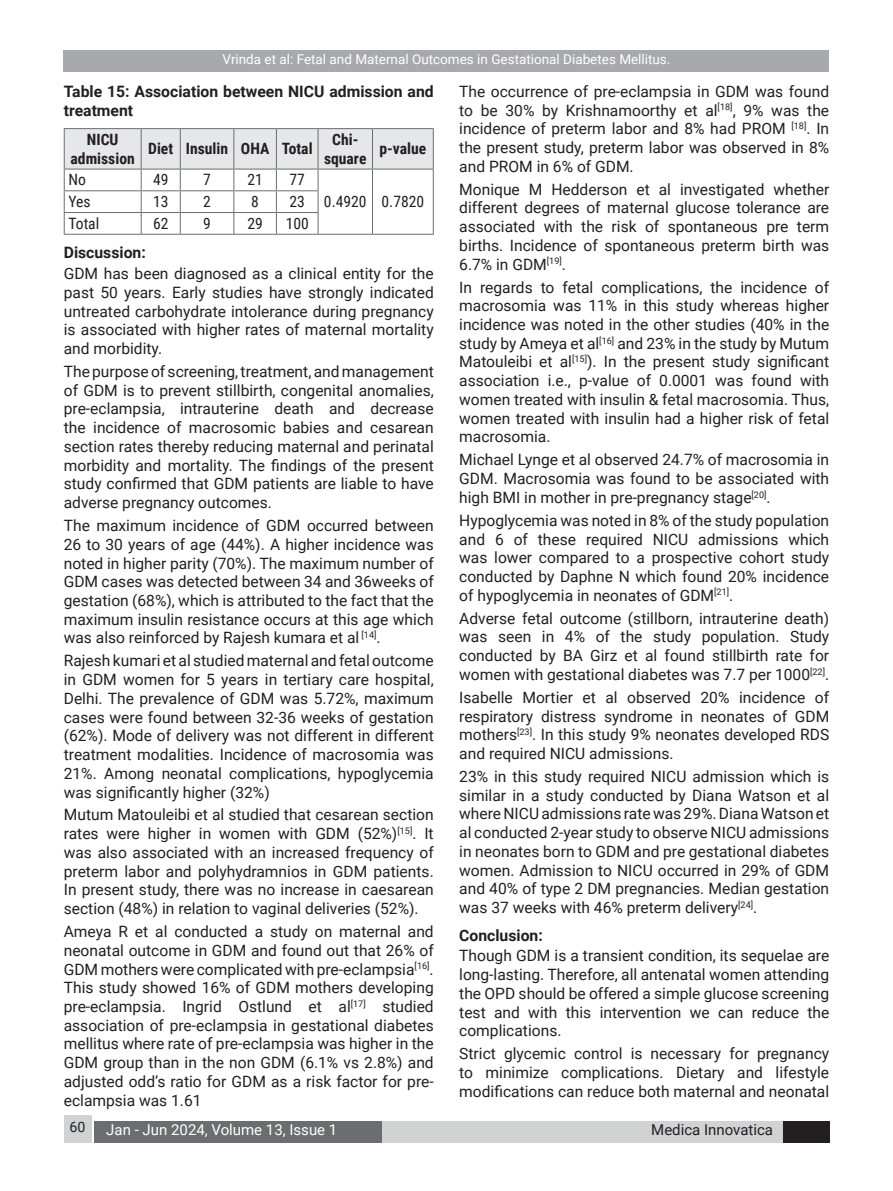
<style>
.page{position:relative;width:893px;height:1191px;background:#fff}
.page>*{position:absolute;margin:0;border:0;box-sizing:border-box;transform-origin:0 0}
.Raju_subhead{font:700 15.75px/18.9px "Roboto";color:#231f20}
.Raju_Body{font:15.6px/18.8px "Roboto";color:#231f20;text-align:justify}
.Raju_Body-2{font:700 15.6px/18.8px "Roboto Condensed";color:#231f20;text-align:center}
.Raju_Body-3{font:15.6px "Roboto Condensed";color:#231f20}
.t1{font:15px "Roboto";color:#fff}
.t2{font:15px "Roboto";color:#231f20}
.t3{font:14.25px "Roboto";color:#231f20}
.Raju_Body-4{font:13.5px "Roboto";color:#fff}
</style>
<div class="page">
<div style="left:64px;top:50px;width:765px;height:21px;background:#a8a9ad"></div>
<div style="left:783px;top:1121px;width:46px;height:21px;background:#231f20"></div>
<div style="left:382px;top:1121px;width:401px;height:21px;background:#d1d2d4"></div>
<div style="left:94px;top:1121px;width:288px;height:21px;background:#6c6d70"></div>
<div style="left:64px;top:1114px;width:27px;height:28px;background:#d1d2d4"></div>
<hr style="left:318px;top:234px;width:54px;height:1px;background:#6c6d70">
<hr style="left:372px;top:234px;width:62px;height:1px;background:#6c6d70">
<hr style="left:64px;top:128px;width:77px;height:1px;background:#6c6d70">
<hr style="left:141px;top:128px;width:39px;height:1px;background:#6c6d70">
<hr style="left:180px;top:128px;width:54px;height:1px;background:#6c6d70">
<hr style="left:234px;top:128px;width:42px;height:1px;background:#6c6d70">
<hr style="left:276px;top:128px;width:42px;height:1px;background:#6c6d70">
<hr style="left:318px;top:128px;width:54px;height:1px;background:#6c6d70">
<hr style="left:372px;top:128px;width:62px;height:1px;background:#6c6d70">
<hr style="left:64px;top:234px;width:77px;height:1px;background:#6c6d70">
<hr style="left:141px;top:234px;width:39px;height:1px;background:#6c6d70">
<hr style="left:180px;top:234px;width:54px;height:1px;background:#6c6d70">
<hr style="left:234px;top:234px;width:42px;height:1px;background:#6c6d70">
<hr style="left:276px;top:234px;width:42px;height:1px;background:#6c6d70">
<svg style="left:64px;top:129px;width:370px;height:105px"></svg>
<p class="Raju_Body-4" style="left:223px;top:50px;width:449px">Vrinda et al: Fetal and Maternal Outcomes in Gestational Diabetes Mellitus.</p>
<p class="Raju_subhead" style="left:64px;top:81px;width:371px">Table 15: Association between NICU admission and treatment</p>
<p class="Raju_Body-2" style="left:71px;top:129px;width:66px">NICU admission</p>
<p class="Raju_Body-2" style="left:148px;top:139px;width:26px">Diet</p>
<p class="Raju_Body-2" style="left:186px;top:139px;width:44px">Insulin</p>
<p class="Raju_Body-2" style="left:241px;top:139px;width:30px">OHA</p>
<p class="Raju_Body-2" style="left:282px;top:139px;width:32px">Total</p>
<p class="Raju_Body-2" style="left:324px;top:129px;width:44px">Chi&shy;square</p>
<p class="Raju_Body-2" style="left:380px;top:139px;width:48px">p-value</p>
<p class="Raju_Body-3" style="left:68px;top:169px;width:19px">No</p>
<p class="Raju_Body-3" style="left:153px;top:169px;width:17px">49</p>
<p class="Raju_Body-3" style="left:203px;top:169px;width:9px">7</p>
<p class="Raju_Body-3" style="left:247px;top:169px;width:17px">21</p>
<p class="Raju_Body-3" style="left:290px;top:169px;width:17px">77</p>
<p class="Raju_Body-3" style="left:68px;top:191px;width:24px">Yes</p>
<p class="Raju_Body-3" style="left:153px;top:191px;width:17px">13</p>
<p class="Raju_Body-3" style="left:203px;top:191px;width:9px">2</p>
<p class="Raju_Body-3" style="left:251px;top:191px;width:9px">8</p>
<p class="Raju_Body-3" style="left:290px;top:191px;width:17px">23</p>
<p class="Raju_Body-3" style="left:324px;top:191px;width:44px">0.4920</p>
<p class="Raju_Body-3" style="left:382px;top:191px;width:44px">0.7820</p>
<p class="Raju_Body-3" style="left:68px;top:212px;width:32px">Total</p>
<p class="Raju_Body-3" style="left:153px;top:212px;width:17px">62</p>
<p class="Raju_Body-3" style="left:203px;top:212px;width:9px">9</p>
<p class="Raju_Body-3" style="left:247px;top:212px;width:17px">29</p>
<p class="Raju_Body-3" style="left:286px;top:212px;width:25px">100</p>
<p class="Raju_subhead" style="left:64px;top:243px;width:84px">Discussion:</p>
<p class="Raju_Body" style="left:64px;top:264px;width:372px">GDM has been diagnosed as a clinical entity for the past 50 years. Early studies have strongly indicated untreated carbohydrate intolerance during pregnancy is associated with higher rates of maternal mortality and morbidity.</p>
<p class="Raju_Body" style="left:64px;top:361px;width:371px">The purpose of screening, treatment, and management of GDM is to prevent stillbirth, congenital anomalies, pre-eclampsia, intrauterine death and decrease the incidence of macrosomic babies and cesarean section rates thereby reducing maternal and perinatal morbidity and mortality. The findings of the present study confirmed that GDM patients are liable to have adverse pregnancy outcomes.</p>
<p class="Raju_Body" style="left:64px;top:515px;width:372px">The maximum incidence of GDM occurred between 26 to 30 years of age (44%). A higher incidence was noted in higher parity (70%). The maximum number of GDM cases was detected between 34 and 36weeks of gestation (68%), which is attributed to the fact that the maximum insulin resistance occurs at this age which was also reinforced by Rajesh kumara et al <sup>[14]</sup>.</p>
<p class="Raju_Body" style="left:64px;top:651px;width:371px">Rajesh kumari et al studied maternal and fetal outcome in GDM women for 5 years in tertiary care hospital, Delhi. The prevalence of GDM was 5.72%, maximum cases were found between 32-36 weeks of gestation (62%). Mode of delivery was not different in different treatment modalities. Incidence of macrosomia was 21%. Among neonatal complications, hypoglycemia was significantly higher (32%)</p>
<p class="Raju_Body" style="left:64px;top:805px;width:372px">Mutum Matouleibi et al studied that cesarean section rates were higher in women with GDM (52%)<sup>[15]</sup>. It was also associated with an increased frequency of preterm labor and polyhydramnios in GDM patients.<br>In present study, there was no increase in caesarean section (48%) in relation to vaginal deliveries (52%).</p>
<p class="Raju_Body" style="left:64px;top:921px;width:372px">Ameya R et al conducted a study on maternal and neonatal outcome in GDM and found out that 26% of GDM mothers were complicated with pre-eclampsia<sup>[16]</sup>.<br>This study showed 16% of GDM mothers developing pre-eclampsia. Ingrid Ostlund et al<sup>[17]</sup> studied association of pre-eclampsia in gestational diabetes mellitus where rate of pre-eclampsia was higher in the GDM group than in the non GDM (6.1% vs 2.8%) and adjusted odd’s ratio for GDM as a risk factor for pre&shy;eclampsia was 1.61</p>
<p class="Raju_Body" style="left:459px;top:81px;width:371px">The occurrence of pre-eclampsia in GDM was found to be 30% by Krishnamoorthy et al<sup>[18]</sup>, 9% was the incidence of preterm labor and 8% had PROM <sup>[18]</sup>. In the present study, preterm labor was observed in 8% and PROM in 6% of GDM.</p>
<p class="Raju_Body" style="left:459px;top:179px;width:371px">Monique M Hedderson et al investigated whether different degrees of maternal glucose tolerance are associated with the risk of spontaneous pre term births. Incidence of spontaneous preterm birth was 6.7% in GDM<sup>[19]</sup>.</p>
<p class="Raju_Body" style="left:459px;top:277px;width:372px">In regards to fetal complications, the incidence of macrosomia was 11% in this study whereas higher incidence was noted in the other studies (40% in the study by Ameya et al<sup>[16]</sup> and 23% in the study by Mutum Matouleibi et al<sup>[15]</sup>). In the present study significant association i.e., p-value of 0.0001 was found with women treated with insulin &amp; fetal macrosomia. Thus, women treated with insulin had a higher risk of fetal macrosomia.</p>
<p class="Raju_Body" style="left:459px;top:450px;width:371px">Michael Lynge et al observed 24.7% of macrosomia in GDM. Macrosomia was found to be associated with high BMI in mother in pre-pregnancy stage<sup>[20]</sup>.</p>
<p class="Raju_Body" style="left:459px;top:510px;width:371px">Hypoglycemia was noted in 8% of the study population and 6 of these required NICU admissions which was lower compared to a prospective cohort study conducted by Daphne N which found 20% incidence of hypoglycemia in neonates of GDM<sup>[21]</sup>.</p>
<p class="Raju_Body" style="left:459px;top:608px;width:371px">Adverse fetal outcome (stillborn, intrauterine death) was seen in 4% of the study population. Study conducted by BA Girz et al found stillbirth rate for women with gestational diabetes was 7.7 per 1000<sup>[22]</sup>.</p>
<p class="Raju_Body" style="left:459px;top:687px;width:372px">Isabelle Mortier et al observed 20% incidence of respiratory distress syndrome in neonates of GDM mothers<sup>[23]</sup>. In this study 9% neonates developed RDS and required NICU admissions.</p>
<p class="Raju_Body" style="left:459px;top:766px;width:372px">23% in this study required NICU admission which is similar in a study conducted by Diana Watson et al where NICU admissions rate was 29%. Diana Watson et al conducted 2-year study to observe NICU admissions in neonates born to GDM and pre gestational diabetes women. Admission to NICU occurred in 29% of GDM and 40% of type 2 DM pregnancies. Median gestation was 37 weeks with 46% preterm delivery<sup>[24]</sup>.</p>
<p class="Raju_subhead" style="left:459px;top:925px;width:85px">Conclusion:</p>
<p class="Raju_Body" style="left:459px;top:945px;width:372px">Though GDM is a transient condition, its sequelae are long-lasting. Therefore, all antenatal women attending the OPD should be offered a simple glucose screening test and with this intervention we can reduce the complications.</p>
<p class="Raju_Body" style="left:459px;top:1043px;width:371px">Strict glycemic control is necessary for pregnancy to minimize complications. Dietary and lifestyle modifications can reduce both maternal and neonatal</p>
<p class="t3" style="left:70px;top:1116px;width:18px">60</p>
<p class="t1" style="left:106px;top:1119px;width:233px">Jan - Jun 2024, Volume 13, Issue 1</p>
<p class="t2" style="left:651px;top:1119px;width:123px">Medica Innovatica</p>
</div>
